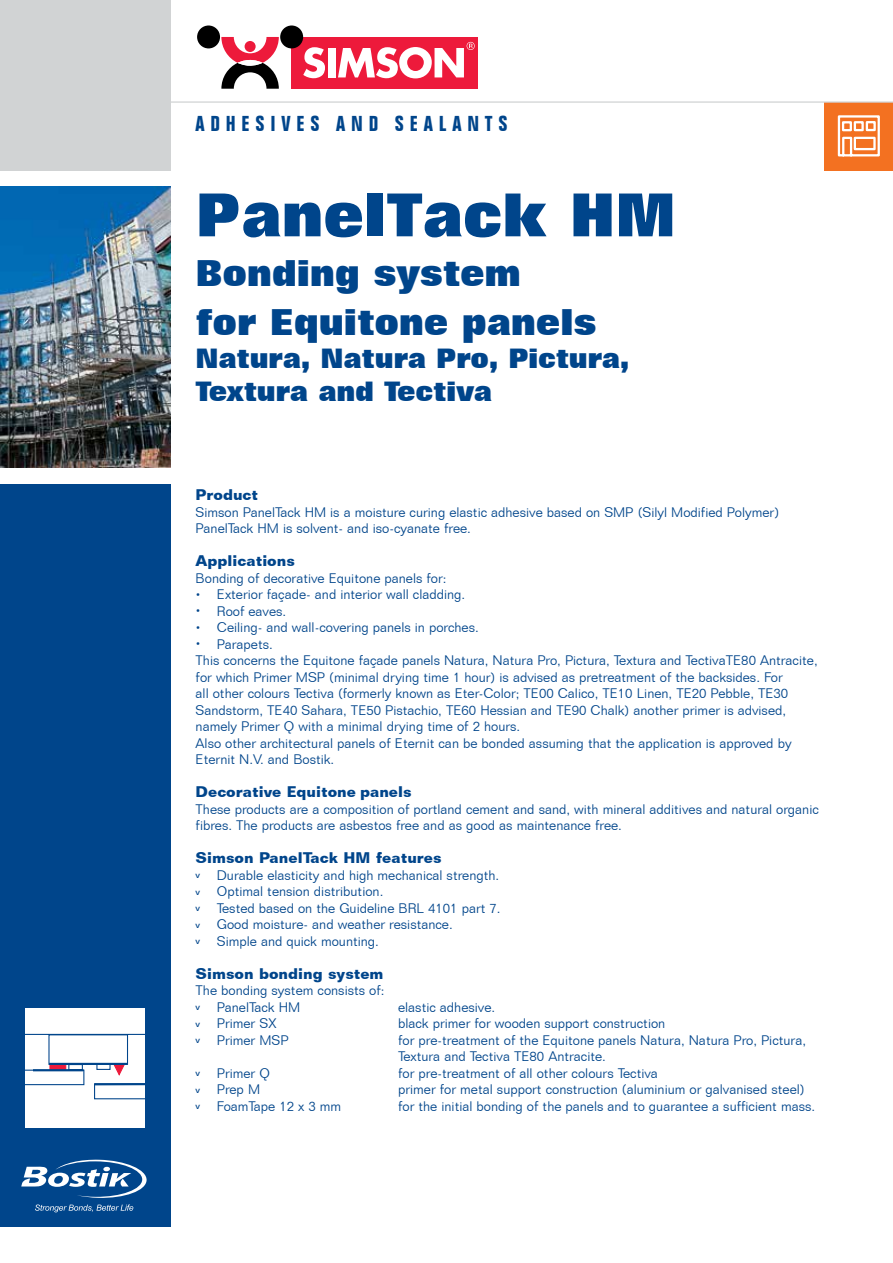
<style>
.page{position:relative;width:893px;height:1263px;background:#fff}
.page>*{position:absolute;margin:0;border:0;box-sizing:border-box;transform-origin:0 0}
.t1{font:800 60px "Folio BT";letter-spacing:-.005em;color:#00458b}
.t2{font:800 36px/49.5px "Folio BT";letter-spacing:-.01em;color:#00458b}
.t3{font:800 27px/33px "Folio BT";letter-spacing:-.01em;color:#00458b}
.t4{font:700 condensed 21px "Folio BT";letter-spacing:.275em;color:#00458b}
.t5{font:700 15px "Folio BT";color:#00458b}
.t6{font:300 13.5px/16.5px "Folio BT";color:#00458b}
.s1{font-weight:500;font-size:9px}
</style>
<div class="page">
<div style="left:825px;top:102px;width:68px;height:68px;background:#f37121"></div>
<svg style="left:837px;top:115px;width:43px;height:42px"></svg>
<div style="left:0;top:0;width:170px;height:170px;background:#d1d3d4"></div>
<hr style="left:170px;top:101px;width:723px;height:2px;background:#d1d3d4">
<div style="left:0;top:484px;width:170px;height:742px;background:#00458b"></div>
<div style="left:292px;top:37px;width:186px;height:52px;background:#ed1a3b"></div>
<svg style="left:303px;top:47px;width:22px;height:31px"></svg>
<div style="left:328px;top:48px;width:8px;height:29px;background:#fff"></div>
<svg style="left:221px;top:37px;width:58px;height:52px"></svg>
<div style="left:245px;top:41px;width:11px;height:11px;background:#ed1a3b;border-radius:50%"></div>
<div style="left:280px;top:26px;width:23px;height:22px;background:#000;border-radius:50%"></div>
<div style="left:197px;top:26px;width:23px;height:22px;background:#000;border-radius:50%"></div>
<svg style="left:238px;top:60px;width:25px;height:6px"></svg>
<svg style="left:338px;top:42px;width:137px;height:36px"></svg>
<div style="left:26px;top:1008px;width:119px;height:119px;background:#fff"></div>
<svg style="left:26px;top:1033px;width:119px;height:67px"></svg>
<hr style="left:33px;top:1069px;width:51px;height:2px;background:#00458b">
<hr style="left:95px;top:1083px;width:50px;height:2px;background:#00458b">
<hr style="left:49px;top:1063px;width:78px;height:2px;background:#00458b">
<svg style="left:21px;top:1159px;width:126px;height:39px"></svg>
<svg style="left:35px;top:1204px;width:98px;height:8px"></svg>
<img style="left:0;top:187px;width:170px;height:280px">
<h3 class="t4" style="left:196px;top:111px;width:314px">ADHESIVES AND SEALANTS</h3>
<h1 class="t1" style="left:196px;top:178px;width:482px">PanelTack HM</h1>
<h2 class="t2" style="left:196px;top:248px;width:403px">Bonding system<br>for Equitone panels</h2>
<h3 class="t3" style="left:196px;top:342px;width:436px">Natura, Natura Pro, Pictura,<br>Textura and Tectiva</h3>
<p class="t5" style="left:196px;top:486px;width:64px">Product</p>
<p class="t6" style="left:196px;top:504px;width:585px">Simson PanelTack HM is a moisture curing elastic adhesive based on SMP (Silyl Modified Polymer)<br>PanelTack HM is solvent- and iso-cyanate free.</p>
<p class="t5" style="left:196px;top:552px;width:101px">Applications</p>
<p class="t6" style="left:196px;top:570px;width:252px">Bonding of decorative Equitone panels for:</p>
<p class="t6" style="left:196px;top:586px;width:271px"><span class="s1">•</span> Exterior façade- and interior wall cladding.</p>
<p class="t6" style="left:196px;top:603px;width:92px"><span class="s1">•</span> Roof eaves.</p>
<p class="t6" style="left:196px;top:619px;width:285px"><span class="s1">•</span> Ceiling- and wall-covering panels in porches.</p>
<p class="t6" style="left:196px;top:636px;width:624px"><span class="s1">•</span> Parapets.<br>This concerns the Equitone façade panels Natura, Natura Pro, Pictura, Textura and TectivaTE80 Antracite, for which Primer MSP (minimal drying time 1 hour) is advised as pretreatment of the backsides. For<br>all other colours Tectiva (formerly known as Eter-Color; TE00 Calico, TE10 Linen, TE20 Pebble, TE30<br>Sandstorm, TE40 Sahara, TE50 Pistachio, TE60 Hessian and TE90 Chalk) another primer is advised, namely Primer Q with a minimal drying time of 2 hours.<br>Also other architectural panels of Eternit can be bonded assuming that the application is approved by Eternit N.V. and Bostik.</p>
<p class="t5" style="left:196px;top:783px;width:217px">Decorative Equitone panels</p>
<p class="t6" style="left:196px;top:801px;width:625px">These products are a composition of portland cement and sand, with mineral additives and natural organic fibres. The products are asbestos free and as good as maintenance free.</p>
<p class="t5" style="left:196px;top:849px;width:247px">Simson PanelTack HM features</p>
<p class="t6" style="left:196px;top:867px;width:306px"><span class="s1">v</span> Durable elasticity and high mechanical strength. <span class="s1">v</span> Optimal tension distribution.<br><span class="s1">v</span> Tested based on the Guideline BRL 4101 part 7. <span class="s1">v</span> Good moisture- and weather resistance.<br><span class="s1">v</span> Simple and quick mounting.</p>
<p class="t5" style="left:196px;top:964px;width:190px">Simson bonding system</p>
<p class="t6" style="left:196px;top:982px;width:190px">The bonding system consists of: <span class="s1">v</span> PanelTack HM</p>
<p class="t6" style="left:398px;top:999px;width:99px">elastic adhesive.</p>
<p class="t6" style="left:196px;top:1015px;width:83px"><span class="s1">v</span> Primer SX</p>
<p class="t6" style="left:398px;top:1015px;width:269px">black primer for wooden support construction</p>
<p class="t6" style="left:196px;top:1032px;width:95px"><span class="s1">v</span> Primer MSP</p>
<p class="t6" style="left:398px;top:1032px;width:409px">for pre-treatment of the Equitone panels Natura, Natura Pro, Pictura,<br>Textura and Tectiva TE80 Antracite.</p>
<p class="t6" style="left:196px;top:1065px;width:76px"><span class="s1">v</span> Primer Q</p>
<p class="t6" style="left:398px;top:1065px;width:261px">for pre-treatment of all other colours Tectiva</p>
<p class="t6" style="left:196px;top:1081px;width:66px"><span class="s1">v</span> Prep M</p>
<p class="t6" style="left:398px;top:1081px;width:408px">primer for metal support construction (aluminium or galvanised steel)</p>
<p class="t6" style="left:196px;top:1098px;width:147px"><span class="s1">v</span> FoamTape 12 x 3 mm</p>
<p class="t6" style="left:398px;top:1098px;width:419px">for the initial bonding of the panels and to guarantee a sufficient mass.</p>
</div>
